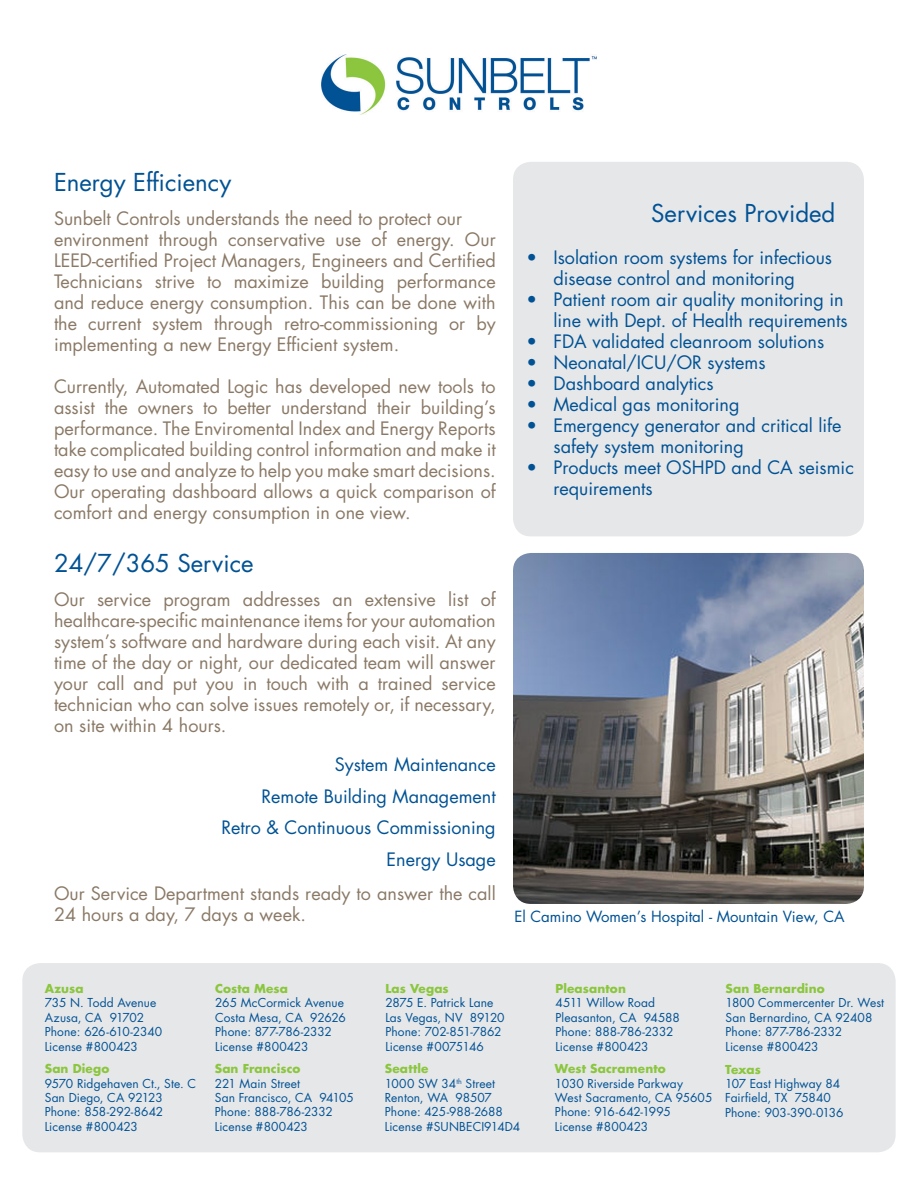
<style>
.page{position:relative;width:918px;height:1188px;background:#fff}
.page>*{position:absolute;margin:0;border:0;box-sizing:border-box;transform-origin:0 0}
.t1{font:24px "Futura";color:#005294}
.t2{font:18px/21px "Futura";color:#8a7966;text-align:justify}
.t3{font:18px/21px "Futura";color:#005294}
.t4{font:15px "Futura";color:#005294}
.t5{font:12px "Futura";letter-spacing:.005em;color:#005294}
.t6{font:700 12px "Futura";letter-spacing:.01em;color:#8bc63e}
</style>
<div class="page">
<div style="left:22px;top:963px;width:874px;height:189px;background:#e6e7e9;border-radius:18px"></div>
<div style="left:513px;top:162px;width:351px;height:374px;background:#e6e7e9;border-radius:18px"></div>
<img style="left:513px;top:553px;width:351px;height:351px">
<img style="left:321px;top:54px;width:276px;height:60px">
<p class="t1" style="left:54px;top:167px;width:179px">Energy Efficiency</p>
<p class="t2" style="left:54px;top:208px;width:410px">Sunbelt Controls understands the need to protect our</p>
<p class="t2" style="left:54px;top:229px;width:443px">environment through conservative use of energy. Our LEED-certified Project Managers, Engineers and Certified Technicians strive to maximize building performance and reduce energy consumption. This can be done with the current system through retro-commissioning or by implementing a new Energy Efficient system.</p>
<p class="t2" style="left:54px;top:376px;width:443px">Currently, Automated Logic has developed new tools to assist the owners to better understand their building’s performance. The Enviromental Index and Energy Reports take complicated building control information and make it easy to use and analyze to help you make smart decisions.<br>Our operating dashboard allows a quick comparison of comfort and energy consumption in one view.</p>
<p class="t1" style="left:54px;top:547px;width:201px">24/7/365 Service</p>
<p class="t2" style="left:54px;top:589px;width:443px">Our service program addresses an extensive list of healthcare-specific maintenance items for your automation system’s software and hardware during each visit. At any time of the day or night, our dedicated team will answer your call and put you in touch with a trained service technician who can solve issues remotely or, if necessary, on site within 4 hours.</p>
<p class="t3" style="left:335px;top:754px;width:162px">System Maintenance</p>
<p class="t3" style="left:261px;top:786px;width:236px">Remote Building Management</p>
<p class="t3" style="left:221px;top:817px;width:276px">Retro &amp; Continuous Commissioning</p>
<p class="t3" style="left:387px;top:849px;width:111px">Energy Usage</p>
<p class="t2" style="left:54px;top:883px;width:443px">Our Service Department stands ready to answer the call<br>24 hours a day, 7 days a week.</p>
<p class="t1" style="left:651px;top:198px;width:186px">Services Provided</p>
<p class="t3" style="left:526px;top:247px;width:307px;text-align:center">• Isolation room systems for infectious disease control and monitoring</p>
<p class="t3" style="left:526px;top:289px;width:323px;text-align:right">• Patient room air quality monitoring in line with Dept. of Health requirements</p>
<p class="t3" style="left:526px;top:331px;width:299px">• FDA validated cleanroom solutions</p>
<p class="t3" style="left:526px;top:352px;width:241px">• Neonatal/ICU/OR systems</p>
<p class="t3" style="left:526px;top:373px;width:189px">• Dashboard analytics</p>
<p class="t3" style="left:526px;top:394px;width:214px">• Medical gas monitoring</p>
<p class="t3" style="left:554px;top:415px;width:290px;text-indent:-27px">• Emergency generator and critical life safety system monitoring</p>
<p class="t3" style="left:554px;top:457px;width:302px;text-indent:-27px">• Products meet OSHPD and CA seismic requirements</p>
<p class="t4" style="left:514px;top:906px;width:332px">El Camino Women’s Hospital - Mountain View, CA</p>
<p class="t6" style="left:45px;top:981px;width:40px">Azusa</p>
<p class="t5" style="left:45px;top:995px;width:113px">735 N. Todd Avenue</p>
<p class="t5" style="left:45px;top:1010px;width:101px">Azusa, CA 91702</p>
<p class="t5" style="left:45px;top:1024px;width:119px">Phone: 626-610-2340</p>
<p class="t5" style="left:45px;top:1039px;width:95px">License #800423</p>
<p class="t6" style="left:215px;top:981px;width:74px">Costa Mesa</p>
<p class="t5" style="left:215px;top:995px;width:130px">265 McCormick Avenue</p>
<p class="t5" style="left:215px;top:1010px;width:132px">Costa Mesa, CA 92626</p>
<p class="t5" style="left:215px;top:1024px;width:118px">Phone: 877-786-2332</p>
<p class="t5" style="left:215px;top:1039px;width:95px">License #800423</p>
<p class="t6" style="left:385px;top:981px;width:65px">Las Vegas</p>
<p class="t5" style="left:385px;top:995px;width:110px">2875 E. Patrick Lane</p>
<p class="t5" style="left:385px;top:1010px;width:121px">Las Vegas, NV 89120</p>
<p class="t5" style="left:385px;top:1024px;width:118px">Phone: 702-851-7862</p>
<p class="t5" style="left:385px;top:1039px;width:100px">License #0075146</p>
<p class="t6" style="left:555px;top:981px;width:72px">Pleasanton</p>
<p class="t5" style="left:555px;top:995px;width:101px">4511 Willow Road</p>
<p class="t5" style="left:555px;top:1010px;width:126px">Pleasanton, CA 94588</p>
<p class="t5" style="left:555px;top:1024px;width:120px">Phone: 888-786-2332</p>
<p class="t5" style="left:555px;top:1039px;width:95px">License #800423</p>
<p class="t6" style="left:726px;top:981px;width:101px">San Bernardino</p>
<p class="t5" style="left:726px;top:995px;width:160px">1800 Commercenter Dr. West</p>
<p class="t5" style="left:726px;top:1010px;width:148px">San Bernardino, CA 92408</p>
<p class="t5" style="left:726px;top:1024px;width:118px">Phone: 877-786-2332</p>
<p class="t5" style="left:726px;top:1039px;width:95px">License #800423</p>
<p class="t6" style="left:45px;top:1061px;width:66px">San Diego</p>
<p class="t5" style="left:45px;top:1075px;width:153px">9570 Ridgehaven Ct., Ste. C</p>
<p class="t5" style="left:45px;top:1090px;width:120px">San Diego, CA 92123</p>
<p class="t5" style="left:45px;top:1104px;width:120px">Phone: 858-292-8642</p>
<p class="t5" style="left:45px;top:1119px;width:95px">License #800423</p>
<p class="t6" style="left:215px;top:1061px;width:87px">San Francisco</p>
<p class="t5" style="left:215px;top:1075px;width:87px">221 Main Street</p>
<p class="t5" style="left:215px;top:1090px;width:141px">San Francisco, CA 94105</p>
<p class="t5" style="left:215px;top:1104px;width:120px">Phone: 888-786-2332</p>
<p class="t5" style="left:215px;top:1119px;width:95px">License #800423</p>
<p class="t6" style="left:385px;top:1061px;width:45px">Seattle</p>
<p class="t5" style="left:385px;top:1075px;width:112px">1000 SW 34<sup>th</sup> Street</p>
<p class="t5" style="left:385px;top:1090px;width:108px">Renton, WA 98507</p>
<p class="t5" style="left:385px;top:1104px;width:120px">Phone: 425-988-2688</p>
<p class="t5" style="left:385px;top:1119px;width:137px">License #SUNBECI914D4</p>
<p class="t6" style="left:555px;top:1061px;width:112px">West Sacramento</p>
<p class="t5" style="left:555px;top:1075px;width:130px">1030 Riverside Parkway</p>
<p class="t5" style="left:555px;top:1090px;width:159px">West Sacramento, CA 95605</p>
<p class="t5" style="left:555px;top:1104px;width:117px">Phone: 916-642-1995</p>
<p class="t5" style="left:555px;top:1119px;width:95px">License #800423</p>
<p class="t6" style="left:725px;top:1061px;width:37px">Texas</p>
<p class="t5" style="left:725px;top:1076px;width:117px">107 East Highway 84</p>
<p class="t5" style="left:725px;top:1090px;width:107px">Fairfield, TX 75840</p>
<p class="t5" style="left:725px;top:1105px;width:120px">Phone: 903-390-0136</p>
</div>
